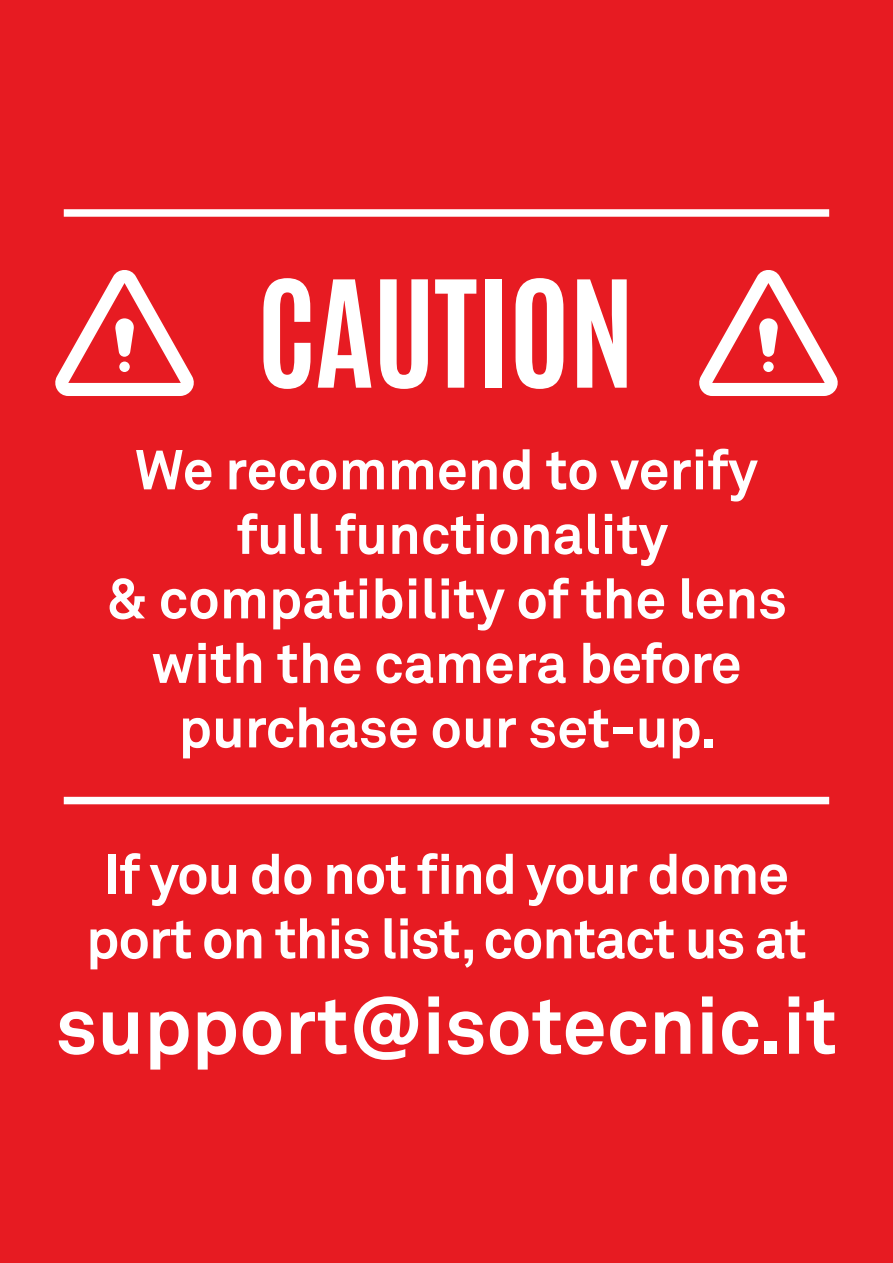
<style>
.page{position:relative;width:893px;height:1263px;background:#e71b22}
.page>*{position:absolute;margin:0;border:0;box-sizing:border-box;transform-origin:0 0}
.t1{font:700 126px "Antonio";letter-spacing:-.01em;color:#fff}
.t2{font:700 79.5px "Akkurat";color:#fff}
.t3{font:700 55.5px/64.5px "Akkurat";color:#fff;text-align:center}
.t4{font:700 55.5px/64.5px "Akkurat";letter-spacing:-.02em;color:#fff;text-align:center}
</style>
<div class="page">
<svg style="left:699px;top:270px;width:139px;height:126px"></svg>
<div style="left:763px;top:362px;width:11px;height:10px;background:#fff;border-radius:50%"></div>
<svg style="left:55px;top:270px;width:139px;height:126px"></svg>
<div style="left:119px;top:362px;width:11px;height:10px;background:#fff;border-radius:50%"></div>
<div style="left:64px;top:797px;width:765px;height:7px;background:#fff"></div>
<div style="left:64px;top:209px;width:765px;height:8px;background:#fff"></div>
<p class="t1" style="left:257px;top:238px;width:380px">CAUTION</p>
<p class="t3" style="left:135px;top:438px;width:624px">We recommend to verify</p>
<p class="t3" style="left:236px;top:502px;width:433px">full functionality</p>
<p class="t3" style="left:106px;top:567px;width:683px">&amp; compatibility of the lens</p>
<p class="t3" style="left:151px;top:631px;width:592px">with the camera before purchase our set-up.</p>
<p class="t4" style="left:86px;top:842px;width:722px">If you do not find your dome port on this list, contact us at</p>
<p class="t2" style="left:56px;top:975px;width:783px">support@isotecnic.it</p>
</div>
